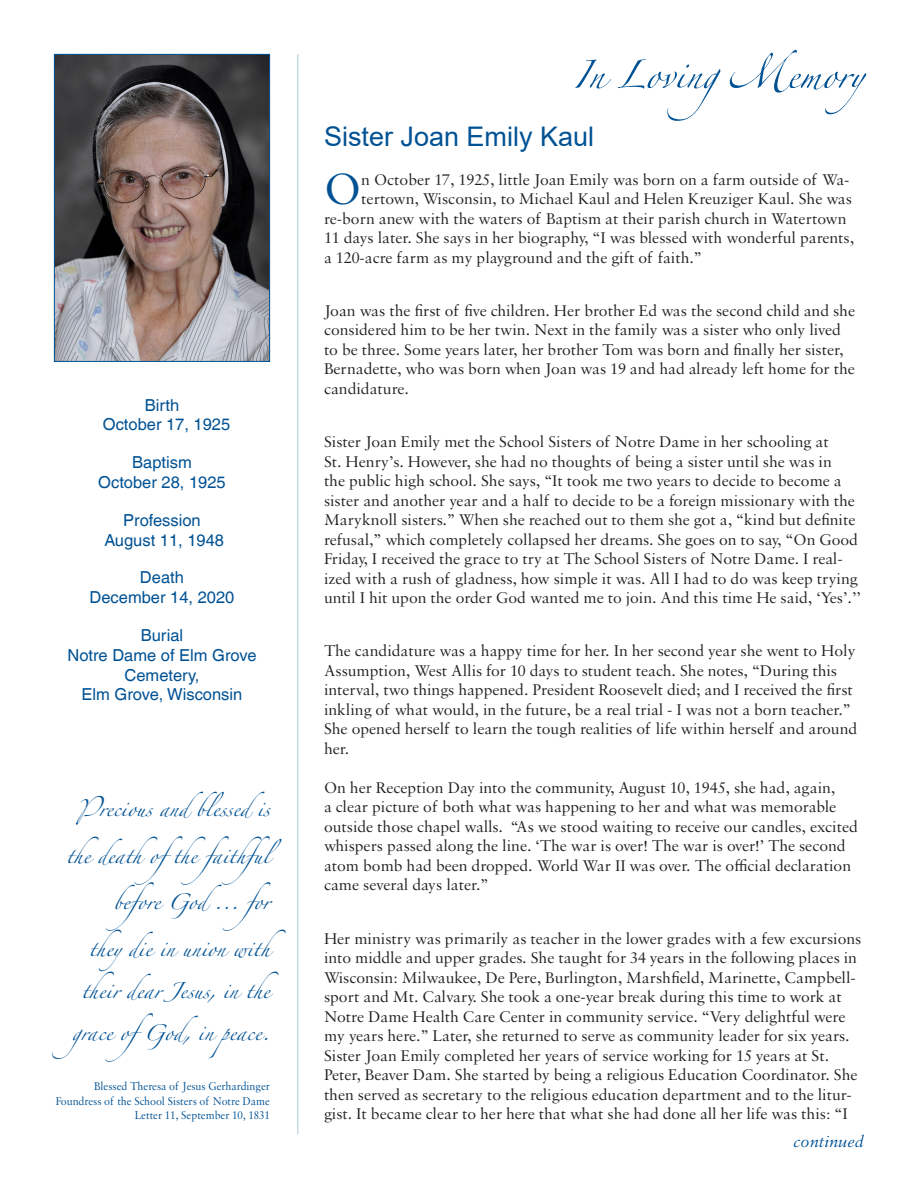
<style>
.page{position:relative;width:918px;height:1188px;background:#fff}
.page>*{position:absolute;margin:0;border:0;box-sizing:border-box;transform-origin:0 0}
.t1{font:63px "Zapfino Extra LT Pro";color:#005294}
.Head_1{font:46.5px "Sabon MT Pro";color:#005294}
.t2{font:36px/42px "Zapfino Extra LT Pro";color:#005294}
.Head_1-2{font:27px "Arial";color:#005294}
.t3{font:italic 17.25px "Sabon MT Pro";color:#005294}
.Head_1-3{font:16.5px/19.5px "Sabon MT Pro";color:#231f20}
.Date_Headers{font:16.5px/19.8px "Helvetica LT Com";color:#005294;text-align:center}
.t4{font:12px/14.4px "Sabon MT Pro";color:#005294;text-align:right;scale:.93 1}
</style>
<div class="page">
<hr style="left:297px;top:54px;width:1px;height:1080px;background:#c5dce9">
<img style="left:56px;top:56px;width:212px;height:304px">
<div style="left:54px;top:54px;width:216px;height:308px;border:1px solid #005294"></div>
<p class="Date_Headers" style="left:103px;top:395px;width:129px">Birth<br>October 17, 1925</p>
<p class="Date_Headers" style="left:98px;top:452px;width:129px">Baptism<br>October 28, 1925</p>
<p class="Date_Headers" style="left:104px;top:510px;width:121px">Profession<br>August 11, 1948</p>
<p class="Date_Headers" style="left:90px;top:568px;width:146px">Death<br>December 14, 2020</p>
<p class="Date_Headers" style="left:67px;top:625px;width:191px">Burial<br>Notre Dame of Elm Grove<br>Cemetery,</p>
<p class="Date_Headers" style="left:82px;top:685px;width:162px">Elm Grove, Wisconsin</p>
<h3 class="t2" style="left:78px;top:783px;width:193px">Precious and blessed is</h3>
<h3 class="t2" style="left:66px;top:829px;width:228px">the death ofthe faithful</h3>
<h3 class="t2" style="left:113px;top:876px;width:182px">before God ... for</h3>
<h3 class="t2" style="left:89px;top:922px;width:182px">they die in union with</h3>
<h3 class="t2" style="left:72px;top:964px;width:199px">their dear Jesus, in the grace ofGod, in peace.</h3>
<p class="t4" style="left:56px;top:1079px;width:232px">Blessed Theresa of Jesus Gerhardinger<br>Foundress of the School Sisters of Notre Dame<br>Letter 11, September 10, 1831</p>
<h1 class="t1" style="left:573px;top:29px;width:293px">In LovingMemory</h1>
<p class="Head_1-2" style="left:324px;top:118px;width:272px">Sister Joan Emily Kaul</p>
<p class="Head_1" style="left:324px;top:161px;width:39px">O</p>
<p class="Head_1-3" style="left:361px;top:169px;width:490px">n October 17, 1925, little Joan Emily was born on a farm outside of Wa-</p>
<p class="Head_1-3" style="left:361px;top:189px;width:492px">tertown, Wisconsin, to Michael Kaul and Helen Kreuziger Kaul. She was</p>
<p class="Head_1-3" style="left:324px;top:208px;width:524px">re-born anew with the waters of Baptism at their parish church in Watertown</p>
<p class="Head_1-3" style="left:324px;top:228px;width:532px">11 days later. She says in her biography, “I was blessed with wonderful parents,</p>
<p class="Head_1-3" style="left:324px;top:247px;width:379px">a 120-acre farm as my playground and the gift of faith.”</p>
<p class="Head_1-3" style="left:324px;top:301px;width:533px">Joan was the first of five children. Her brother Ed was the second child and she considered him to be her twin. Next in the family was a sister who only lived to be three. Some years later, her brother Tom was born and finally her sister, Bernadette, who was born when Joan was 19 and had already left home for the candidature.</p>
<p class="Head_1-3" style="left:324px;top:432px;width:539px">Sister Joan Emily met the School Sisters of Notre Dame in her schooling at<br>St. Henry’s. However, she had no thoughts of being a sister until she was in<br>the public high school. She says, “It took me two years to decide to become a sister and another year and a half to decide to be a foreign missionary with the Maryknoll sisters.” When she reached out to them she got a, “kind but definite refusal,” which completely collapsed her dreams. She goes on to say, “On Good Friday, I received the grace to try at The School Sisters of Notre Dame. I real&shy;ized with a rush of gladness, how simple it was. All I had to do was keep trying until I hit upon the order God wanted me to join. And this time He said, ‘Yes’.’’</p>
<p class="Head_1-3" style="left:324px;top:641px;width:535px">The candidature was a happy time for her. In her second year she went to Holy Assumption, West Allis for 10 days to student teach. She notes, “During this interval, two things happened. President Roosevelt died; and I received the first inkling of what would, in the future, be a real trial - I was not a born teacher.” She opened herself to learn the tough realities of life within herself and around her.</p>
<p class="Head_1-3" style="left:324px;top:778px;width:535px">On her Reception Day into the community, August 10, 1945, she had, again,<br>a clear picture of both what was happening to her and what was memorable outside those chapel walls. “As we stood waiting to receive our candles, excited whispers passed along the line. ‘The war is over! The war is over!’ The second atom bomb had been dropped. World War II was over. The official declaration came several days later.”</p>
<p class="Head_1-3" style="left:324px;top:928px;width:539px">Her ministry was primarily as teacher in the lower grades with a few excursions into middle and upper grades. She taught for 34 years in the following places in Wisconsin: Milwaukee, De Pere, Burlington, Marshfield, Marinette, Campbell&shy;sport and Mt. Calvary. She took a one-year break during this time to work at Notre Dame Health Care Center in community service. “Very delightful were my years here.” Later, she returned to serve as community leader for six years.</p>
<p class="Head_1-3" style="left:324px;top:1045px;width:535px">Sister Joan Emily completed her years of service working for 15 years at St.<br>Peter, Beaver Dam. She started by being a religious Education Coordinator. She then served as secretary to the religious education department and to the litur&shy;gist. It became clear to her here that what she had done all her life was this: “I</p>
<p class="t3" style="left:793px;top:1131px;width:72px">continued</p>
</div>
